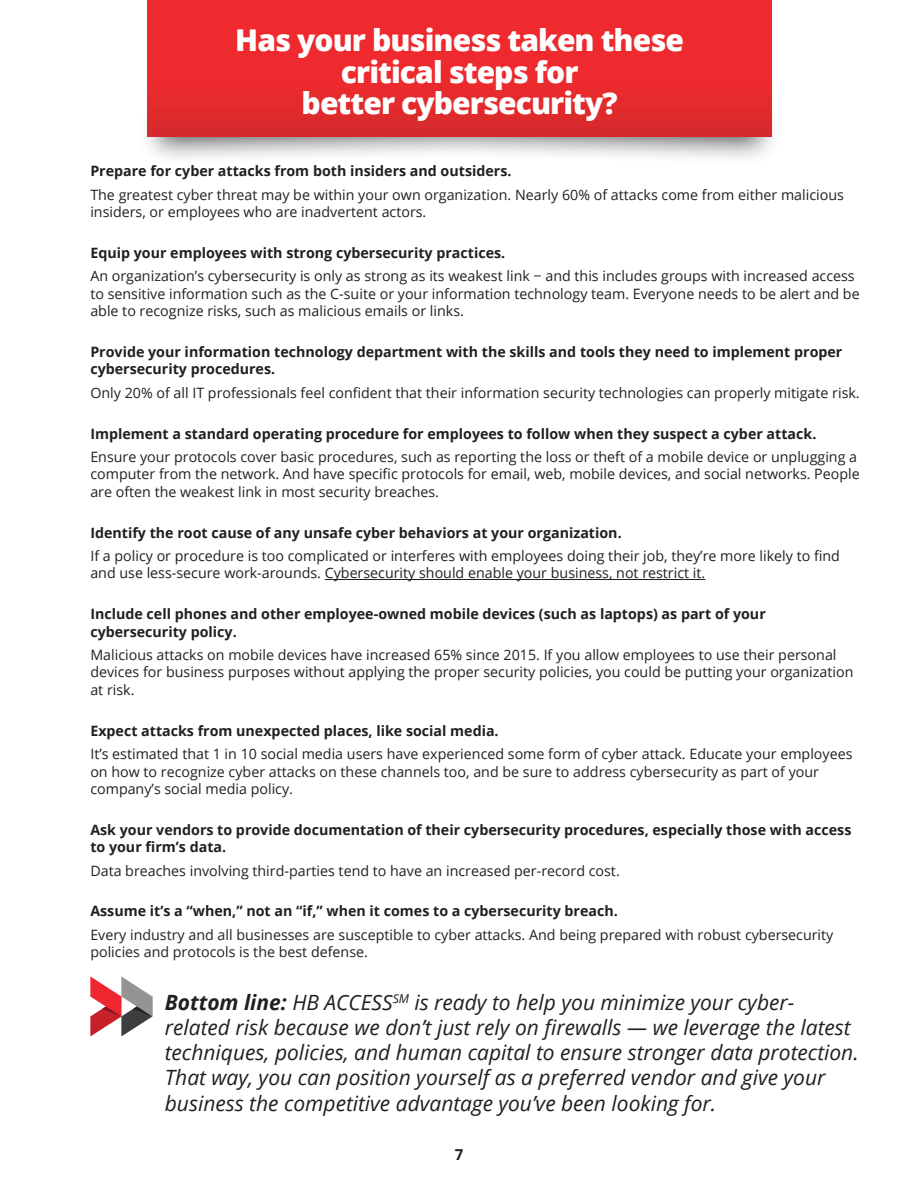
<style>
.page{position:relative;width:918px;height:1188px;background:#fff}
.page>*{position:absolute;margin:0;border:0;box-sizing:border-box;transform-origin:0 0}
.t1{font:800 30px/31.5px "Open Sans";letter-spacing:-.03em;color:#fff;text-align:center}
.t2{font:italic 21px/25.2px "Open Sans";color:#231f20}
.t3{font:700 15px "Open Sans";color:#231f20}
.t4{font:14.25px/17.1px "Open Sans";color:#231f20}
.t5{font:700 14.25px/17.1px "Open Sans";color:#231f20}
.s1{font-weight:700}
</style>
<div class="page">
<svg style="left:90px;top:976px;width:62px;height:60px"></svg>
<div style="left:138px;top:6px;width:643px;height:159px;background:#231f20;opacity:.75"></div>
<div style="left:148px;top:0;width:624px;height:136px;background:linear-gradient(to bottom,#f42a2e,#dd2a2d)"></div>
<hr style="left:325px;top:579px;width:380px;height:1px;background:#231f20">
<h1 class="t1" style="left:235px;top:23px;width:450px">Has your business taken these critical steps for<br>better cybersecurity?</h1>
<p class="t5" style="left:90px;top:162px;width:423px">Prepare for cyber attacks from both insiders and outsiders.</p>
<p class="t4" style="left:90px;top:185px;width:755px">The greatest cyber threat may be within your own organization. Nearly 60% of attacks come from either malicious insiders, or employees who are inadvertent actors.</p>
<p class="t5" style="left:90px;top:244px;width:416px">Equip your employees with strong cybersecurity practices.</p>
<p class="t4" style="left:90px;top:267px;width:771px">An organization’s cybersecurity is only as strong as its weakest link − and this includes groups with increased access to sensitive information such as the C-suite or your information technology team. Everyone needs to be alert and be able to recognize risks, such as malicious emails or links.</p>
<p class="t5" style="left:90px;top:343px;width:754px">Provide your information technology department with the skills and tools they need to implement proper cybersecurity procedures.</p>
<p class="t4" style="left:90px;top:383px;width:771px">Only 20% of all IT professionals feel confident that their information security technologies can properly mitigate risk.</p>
<p class="t5" style="left:90px;top:424px;width:728px">I mplement a standard operating procedure for employees to follow when they suspect a cyber attack.</p>
<p class="t4" style="left:90px;top:448px;width:771px">Ensure your protocols cover basic procedures, such as reporting the loss or theft of a mobile device or unplugging a computer from the network. And have specific protocols for email, web, mobile devices, and social networks. People are often the weakest link in most security breaches.</p>
<p class="t5" style="left:90px;top:523px;width:533px">I dentify the root cause of any unsafe cyber behaviors at your organization.</p>
<p class="t4" style="left:90px;top:547px;width:751px">If a policy or procedure is too complicated or interferes with employees doing their job, they’re more likely to find and use less-secure work-arounds. Cybersecurity should enable your business, not restrict it.</p>
<p class="t5" style="left:90px;top:605px;width:677px">I nclude cell phones and other employee-owned mobile devices (such as laptops) as part of your cybersecurity policy.</p>
<p class="t4" style="left:90px;top:646px;width:765px">Malicious attacks on mobile devices have increased 65% since 2015. If you allow employees to use their personal devices for business purposes without applying the proper security policies, you could be putting your organization at risk.</p>
<p class="t5" style="left:90px;top:721px;width:410px">Expect attacks from unexpected places, like social media.</p>
<p class="t4" style="left:90px;top:745px;width:764px">It’s estimated that 1 in 10 social media users have experienced some form of cyber attack. Educate your employees on how to recognize cyber attacks on these channels too, and be sure to address cybersecurity as part of your company’s social media policy.</p>
<p class="t5" style="left:90px;top:820px;width:763px">Ask your vendors to provide documentation of their cybersecurity procedures, especially those with access to your firm’s data.</p>
<p class="t4" style="left:90px;top:861px;width:531px">Data breaches involving third-parties tend to have an increased per-record cost.</p>
<p class="t5" style="left:90px;top:902px;width:529px">Assume it’s a “when,” not an “if,” when it comes to a cybersecurity breach.</p>
<p class="t4" style="left:90px;top:926px;width:745px">Every industry and all businesses are susceptible to cyber attacks. And being prepared with robust cybersecurity policies and protocols is the best defense.</p>
<p class="t2" style="left:165px;top:989px;width:695px"><span class="s1">Bottom line:</span> HB Access<sup>SM</sup> is ready to help you minimize your cyber&shy;related risk because we don’t just rely on firewalls — we leverage the latest techniques, policies, and human capital to ensure stronger data protection.<br>That way, you can position yourself as a preferred vendor and give your business the competitive advantage you’ve been looking for.</p>
<p class="t3" style="left:455px;top:1144px;width:10px">7</p>
</div>
